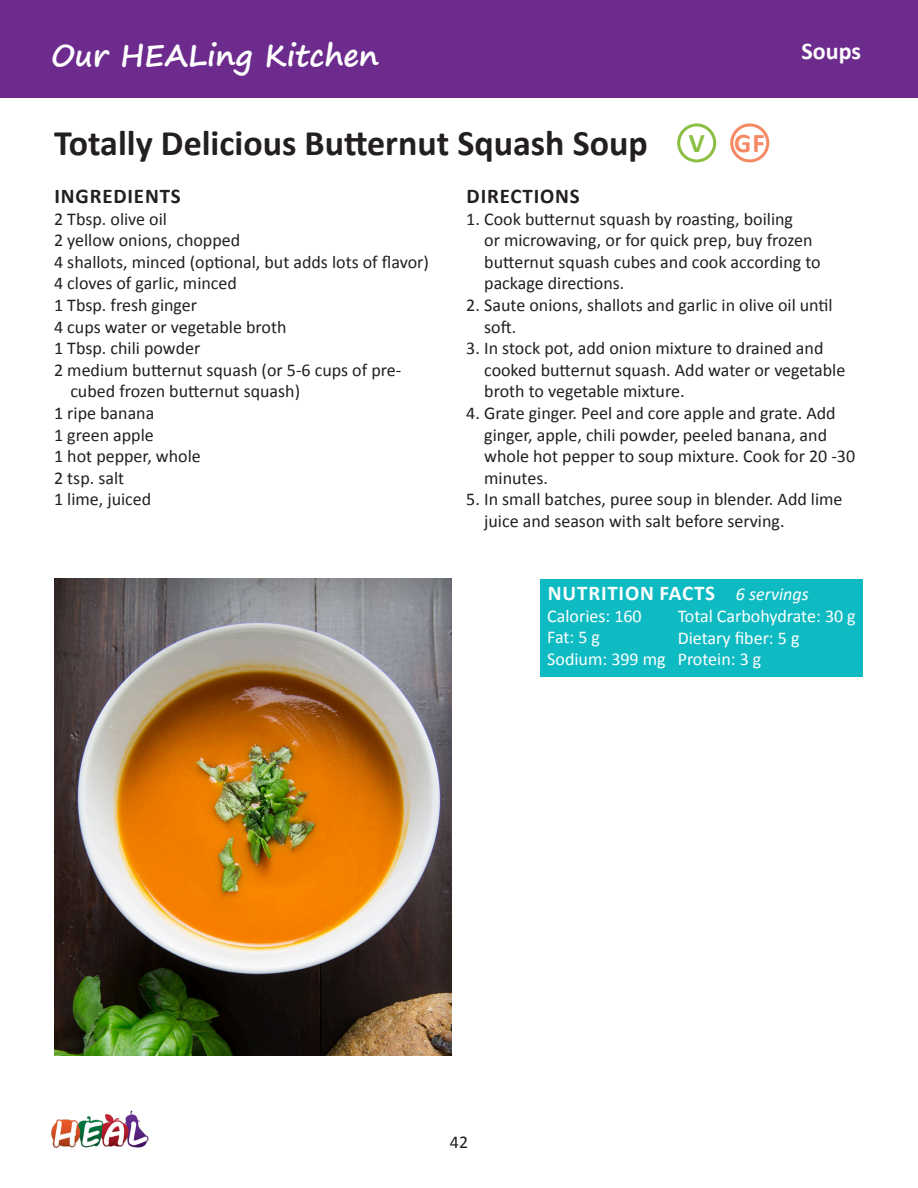
<style>
.page{position:relative;width:918px;height:1188px;background:#fff}
.page>*{position:absolute;margin:0;border:0;box-sizing:border-box;transform-origin:0 0}
.t1{font:700 36px "Calibri";color:#231f20}
.t2{font:700 30px "Segoe Print";color:#fff}
.t3{font:700 27px "Calibri";color:#f58964}
.t4{font:700 24px "Calibri";color:#fff}
.t5{font:700 21px "Calibri";letter-spacing:.04em;color:#fff}
.t6{font:700 21px "Calibri";letter-spacing:.04em;color:#231f20}
.t7{font:18px/21.6px "Calibri";color:#231f20}
.t8{font:18px/21.6px "Calibri";color:#fff}
.s1{color:#8abf41}
.s2{font-weight:400;font-style:italic;font-size:18px}
</style>
<div class="page">
<img style="left:51px;top:1110px;width:98px;height:38px">
<div style="left:0;top:0;width:918px;height:98px;background:#6d2c8d"></div>
<div style="left:540px;top:579px;width:323px;height:97px;background:#0fbbc2"></div>
<div style="left:730px;top:123px;width:39px;height:39px;border:3px solid #f58964;border-radius:50%"></div>
<div style="left:677px;top:123px;width:39px;height:39px;border:3px solid #8abf41;border-radius:50%"></div>
<img style="left:54px;top:579px;width:397px;height:477px">
<h2 class="t2" style="left:51px;top:28px;width:329px">Our HEALing Kitchen</h2>
<h3 class="t4" style="left:802px;top:34px;width:61px">Soups</h3>
<h1 class="t1" style="left:54px;top:117px;width:595px">Totally Delicious Butternut Squash Soup</h1>
<p class="t6" style="left:55px;top:181px;width:128px">INGREDIENTS</p>
<p class="t7" style="left:54px;top:207px;width:114px">2 Tbsp. olive oil</p>
<p class="t7" style="left:54px;top:229px;width:188px">2 yellow onions, chopped</p>
<p class="t7" style="left:54px;top:250px;width:376px">4 shallots, minced (optional, but adds lots of flavor)</p>
<p class="t7" style="left:54px;top:272px;width:184px">4 cloves of garlic, minced</p>
<p class="t7" style="left:54px;top:293px;width:145px">1 Tbsp. fresh ginger</p>
<p class="t7" style="left:54px;top:315px;width:234px">4 cups water or vegetable broth</p>
<p class="t7" style="left:54px;top:337px;width:148px">1 Tbsp. chili powder</p>
<p class="t7" style="left:54px;top:358px;width:349px">2 medium butternut squash (or 5-6 cups of pre-</p>
<p class="t7" style="left:70px;top:380px;width:231px">cubed frozen butternut squash)</p>
<p class="t7" style="left:54px;top:401px;width:102px">1 ripe banana</p>
<p class="t7" style="left:54px;top:423px;width:101px">1 green apple</p>
<p class="t7" style="left:54px;top:445px;width:148px">1 hot pepper, whole</p>
<p class="t7" style="left:54px;top:466px;width:72px">2 tsp. salt</p>
<p class="t7" style="left:54px;top:488px;width:99px">1 lime, juiced</p>
<h3 class="t3" style="left:689px;top:124px;width:77px"><span class="s1">V</span> GF</h3>
<p class="t6" style="left:467px;top:181px;width:115px">DIRECTIONS</p>
<p class="t7" style="left:484px;top:207px;width:338px;text-indent:-18px">1. Cook butternut squash by roasting, boiling<br>or microwaving, or for quick prep, buy frozen butternut squash cubes and cook according to package directions.</p>
<p class="t7" style="left:484px;top:293px;width:350px;text-indent:-18px">2. Saute onions, shallots and garlic in olive oil until soft.</p>
<p class="t7" style="left:484px;top:337px;width:363px;text-indent:-18px">3. In stock pot, add onion mixture to drained and cooked butternut squash. Add water or vegetable broth to vegetable mixture.</p>
<p class="t7" style="left:484px;top:401px;width:372px;text-indent:-18px">4. Grate ginger. Peel and core apple and grate. Add ginger, apple, chili powder, peeled banana, and whole hot pepper to soup mixture. Cook for 20 -30 minutes.</p>
<p class="t7" style="left:484px;top:488px;width:360px;text-indent:-18px">5. In small batches, puree soup in blender. Add lime juice and season with salt before serving.</p>
<p class="t5" style="left:548px;top:578px;width:262px">NUTRITION FACTS <span class="s2">6 servings</span></p>
<p class="t8" style="left:547px;top:604px;width:120px">Calories: 160<br>Fat: 5 g<br>Sodium: 399 mg</p>
<p class="t8" style="left:678px;top:604px;width:180px">Total Carbohydrate: 30 g<br>Dietary fiber: 5 g<br>Protein: 3 g</p>
<p class="t7" style="left:450px;top:1130px;width:20px">42</p>
</div>
